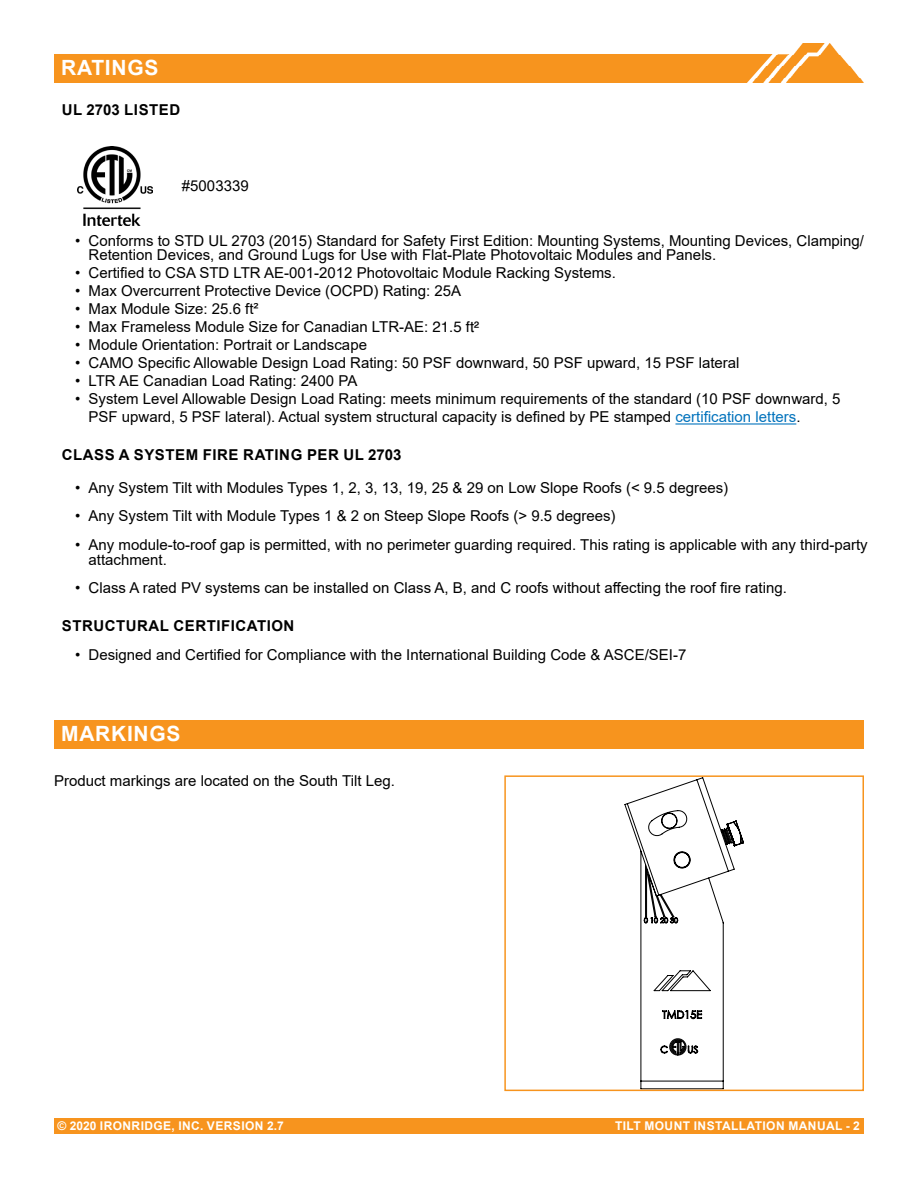
<style>
.page{position:relative;width:918px;height:1188px;background:#fff}
.page>*{position:absolute;margin:0;border:0;box-sizing:border-box;transform-origin:0 0}
.t1{font:700 21px "Arial";letter-spacing:.035em;color:#fff}
.t2{font:15px/14.4px "Arial";color:#000}
.t3{font:700 15px "Arial";letter-spacing:.035em;color:#000}
.t4{font:700 12px "Arial";letter-spacing:.035em;color:#fff}
.s1{font-family:"Helvetica"}
.s2{color:#0072bc}
</style>
<div class="page">
<img style="left:773px;top:44px;width:91px;height:39px">
<div style="left:472px;top:1118px;width:392px;height:16px;background:#f7941e"></div>
<div style="left:54px;top:1118px;width:441px;height:16px;background:#f7941e"></div>
<div style="left:54px;top:54px;width:719px;height:29px;background:#f7941e"></div>
<div style="left:54px;top:720px;width:810px;height:28px;background:#f7941e"></div>
<svg style="left:624px;top:778px;width:120px;height:310px"></svg>
<div style="left:504px;top:775px;width:360px;height:316px;border:2px solid #f7941e"></div>
<hr style="left:675px;top:423px;width:121px;height:2px;background:#0072bc">
<img style="left:77px;top:146px;width:75px;height:79px">
<h1 class="t1" style="left:61px;top:53px;width:99px">RATINGS</h1>
<p class="t3" style="left:62px;top:99px;width:120px">UL 2703 LISTED</p>
<p class="t2" style="left:182px;top:178px;width:68px">#5003339</p>
<p class="t2" style="left:89px;top:233px;width:777px;text-indent:-14px">• Conforms to STD UL 2703 (2015) Standard for Safety First Edition: Mounting Systems, Mounting Devices, Clamping/<br>Retention Devices, and Ground Lugs for Use with Flat-Plate Photovoltaic Modules and Panels.</p>
<p class="t2" style="left:75px;top:266px;width:542px">• Certified to CSA STD LTR AE-001-2012 Photovoltaic Module Racking Systems.</p>
<p class="t2" style="left:75px;top:284px;width:388px">• Max Overcurrent Protective Device (OCPD) Rating: 25A</p>
<p class="t2" style="left:75px;top:302px;width:185px">• Max Module Size: 25.6 ft²</p>
<p class="t2" style="left:75px;top:320px;width:406px">• Max Frameless Module Size for Canadian LTR-AE: <span class="s1">21.5 ft²</span></p>
<p class="t2" style="left:75px;top:338px;width:293px">• Module Orientation: Portrait or Landscape</p>
<p class="t2" style="left:75px;top:356px;width:666px">• CAMO Specific Allowable Design Load Rating: 50 PSF downward, 50 PSF upward, 15 PSF lateral</p>
<p class="t2" style="left:75px;top:374px;width:284px">• LTR AE Canadian Load Rating: 2400 PA</p>
<p class="t2" style="left:89px;top:390px;width:753px;line-height:18px;text-indent:-14px">• System Level Allowable Design Load Rating: meets minimum requirements of the standard (10 PSF downward, 5<br>PSF upward, 5 PSF lateral). Actual system structural capacity is defined by PE stamped <span class="s2">certification letters</span>.</p>
<p class="t3" style="left:62px;top:444px;width:341px">CLASS A SYSTEM FIRE RATING PER UL 2703</p>
<p class="t2" style="left:75px;top:480px;width:655px">• Any System Tilt with Modules Types 1, 2, 3, 13, 19, 25 &amp; 29 on Low Slope Roofs (&lt; 9.5 degrees)</p>
<p class="t2" style="left:75px;top:509px;width:542px">• Any System Tilt with Module Types 1 &amp; 2 on Steep Slope Roofs (&gt; 9.5 degrees)</p>
<p class="t2" style="left:89px;top:538px;width:781px;text-indent:-14px">• Any module-to-roof gap is permitted, with no perimeter guarding required. This rating is applicable with any third-party attachment.</p>
<p class="t2" style="left:75px;top:581px;width:713px">• Class A rated PV systems can be installed on Class A, B, and C roofs without affecting the roof fire rating.</p>
<p class="t3" style="left:62px;top:615px;width:234px">STRUCTURAL CERTIFICATION</p>
<p class="t2" style="left:75px;top:647px;width:613px">• Designed and Certified for Compliance with the International Building Code &amp; ASCE/SEI-7</p>
<h1 class="t1" style="left:61px;top:719px;width:121px">MARKINGS</h1>
<p class="t2" style="left:54px;top:774px;width:343px">Product markings are located on the South Tilt Leg.</p>
<p class="t4" style="left:58px;top:1117px;width:228px">© 2020 IRONRIDGE, INC. VERSION 2.7</p>
<p class="t4" style="left:615px;top:1117px;width:246px">TILT MOUNT INSTALLATION MANUAL - 2</p>
</div>
